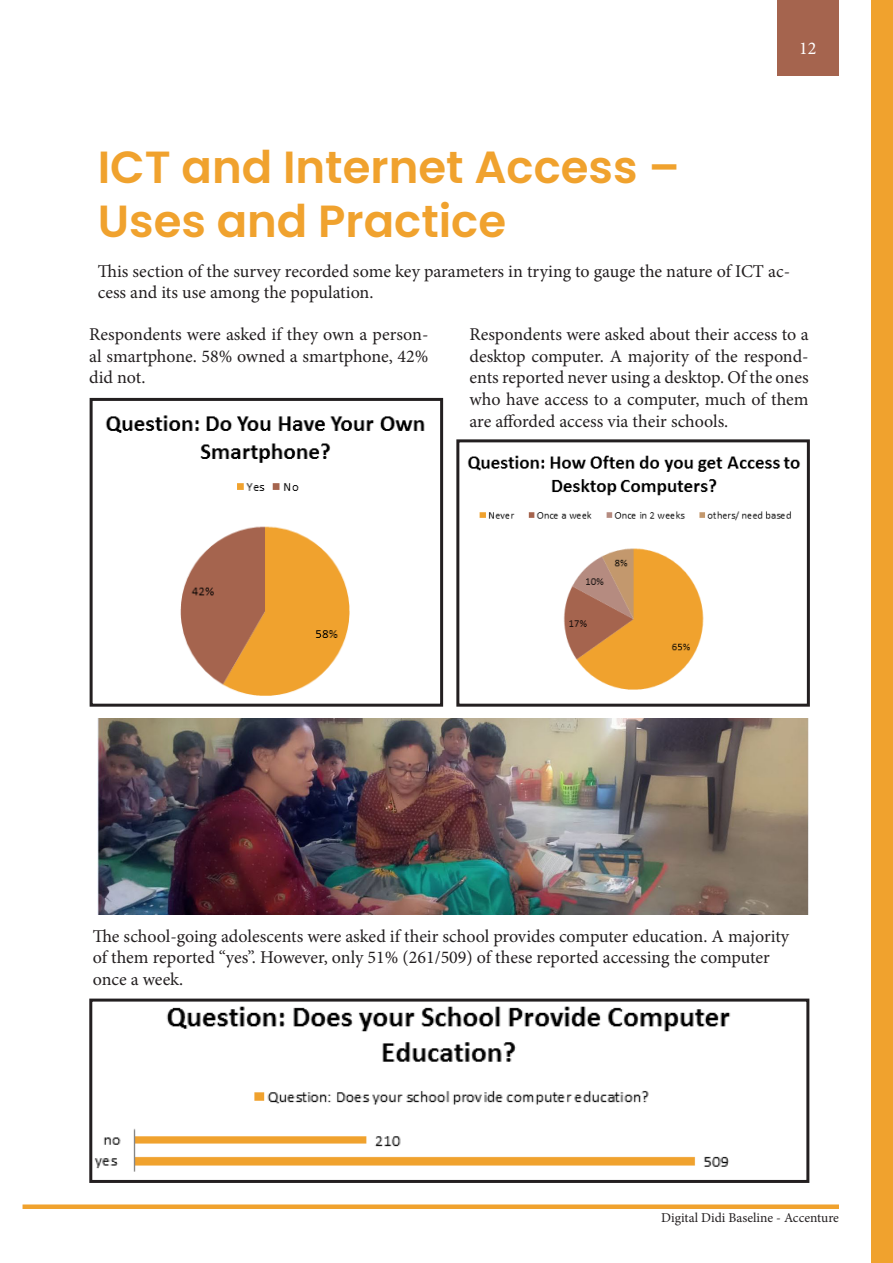
<style>
.page{position:relative;width:893px;height:1263px;background:#fff}
.page>*{position:absolute;margin:0;border:0;box-sizing:border-box;transform-origin:0 0}
.t1{font:600 45px "Poppins";color:#f0a22e}
.t2{font:18px/21.6px "Minion Pro";letter-spacing:-.005em;color:#231f20}
.t3{font:18px "Minion Pro";color:#fff}
.t4{font:13.5px "Minion Pro";color:#231f20}
</style>
<div class="page">
<div style="left:871px;top:0;width:22px;height:1263px;background:#f0a22e"></div>
<div style="left:778px;top:0;width:61px;height:75px;background:#a5644e"></div>
<div style="left:23px;top:1204px;width:816px;height:5px;background:#f0a22e"></div>
<img style="left:105px;top:415px;width:320px;height:281px">
<img style="left:467px;top:455px;width:333px;height:235px">
<img style="left:94px;top:1006px;width:637px;height:166px">
<img style="left:98px;top:719px;width:711px;height:196px">
<div style="left:90px;top:398px;width:353px;height:309px;border:3px solid #231f20"></div>
<div style="left:456px;top:439px;width:354px;height:268px;border:3px solid #231f20"></div>
<div style="left:89px;top:998px;width:720px;height:185px;border:3px solid #231f20"></div>
<p class="t1" style="left:98px;top:141px;width:584px">ICT and Internet Access –</p>
<p class="t1" style="left:98px;top:195px;width:410px">Uses and Practice</p>
<p class="t3" style="left:799px;top:36px;width:19px">12</p>
<p class="t2" style="left:98px;top:260px;width:694px">This section of the survey recorded some key parameters in trying to gauge the nature of ICT ac&shy;cess and its use among the population.</p>
<p class="t2" style="left:89px;top:324px;width:341px;text-align:justify">Respondents were asked if they own a person&shy;al smartphone. 58% owned a smartphone, 42% did not.</p>
<p class="t2" style="left:469px;top:324px;width:341px;text-align:justify">Respondents were asked about their access to a desktop computer. A majority of the respond&shy;ents reported never using a desktop. Of the ones who have access to a computer, much of them are afforded access via their schools.</p>
<p class="t2" style="left:93px;top:925px;width:698px">The school-going adolescents were asked if their school provides computer education. A majority of them reported “yes”. However, only 51% (261/509) of these reported accessing the computer once a week.</p>
<p class="t4" style="left:661px;top:1209px;width:179px">Digital Didi Baseline - Accenture</p>
</div>
